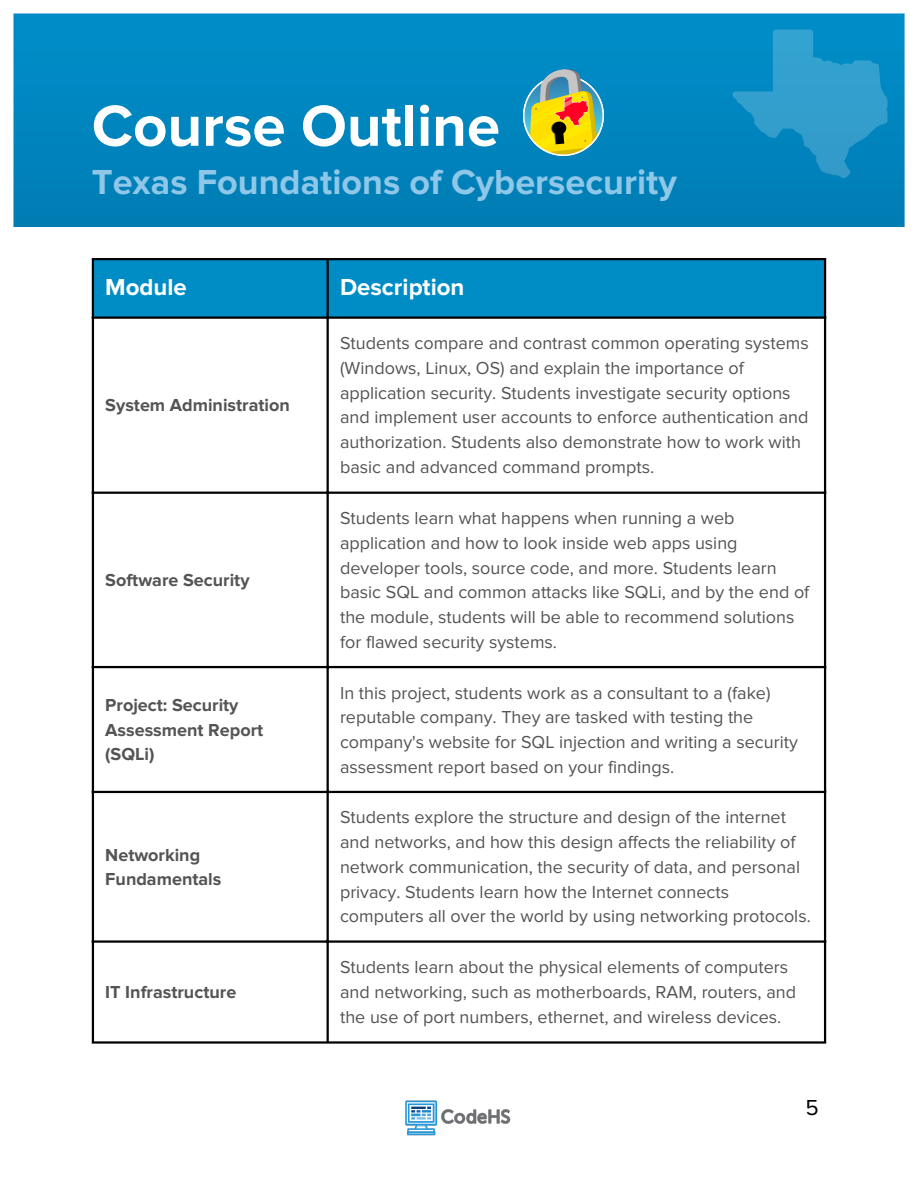
<style>
.page{position:relative;width:918px;height:1188px;background:#fff}
.page>*{position:absolute;margin:0;border:0;box-sizing:border-box;transform-origin:0 0}
.t1{font:700 60px "Proxima Nova";color:#fff}
.t2{font:700 36px "Proxima Nova";color:#8fc7e8}
.t3{font:700 24px "Proxima Nova";color:#fff}
.t4{font:22.5px "Proxima Nova";color:#000}
.t5{font:18px/24.8px "Proxima Nova";color:#545454}
.t6{font:700 18px/24.8px "Proxima Nova";color:#545454}
</style>
<div class="page">
<img style="left:13px;top:13px;width:892px;height:214px">
<svg style="left:732px;top:29px;width:155px;height:149px;background:#1992c6"></svg>
<div style="left:94px;top:260px;width:730px;height:57px;background:#008dc5"></div>
<hr style="left:92px;top:260px;width:2px;height:781px;background:#000">
<hr style="left:327px;top:260px;width:2px;height:781px;background:#000">
<hr style="left:824px;top:260px;width:2px;height:781px;background:#000">
<hr style="left:92px;top:258px;width:734px;height:2px;background:#000">
<hr style="left:92px;top:317px;width:734px;height:2px;background:#000">
<hr style="left:92px;top:492px;width:734px;height:2px;background:#000">
<hr style="left:92px;top:666px;width:734px;height:2px;background:#000">
<hr style="left:92px;top:791px;width:734px;height:2px;background:#000">
<hr style="left:92px;top:940px;width:734px;height:3px;background:#000">
<hr style="left:92px;top:1041px;width:734px;height:3px;background:#000">
<img style="left:405px;top:1100px;width:106px;height:36px">
<img style="left:514px;top:67px;width:98px;height:98px">
<p class="t1" style="left:92px;top:91px;width:410px">Course Outline</p>
<p class="t2" style="left:92px;top:161px;width:587px">Texas Foundations of Cybersecurity</p>
<p class="t3" style="left:105px;top:273px;width:83px">Module</p>
<p class="t3" style="left:340px;top:273px;width:126px">Description</p>
<p class="t6" style="left:105px;top:393px;width:186px">System Administration</p>
<p class="t6" style="left:105px;top:568px;width:146px">Software Security</p>
<p class="t6" style="left:105px;top:693px;width:159px">Project: Security<br>Assessment Report (SQLi)</p>
<p class="t6" style="left:105px;top:843px;width:118px">Networking<br>Fundamentals</p>
<p class="t6" style="left:105px;top:980px;width:133px">IT Infrastructure</p>
<p class="t5" style="left:340px;top:331px;width:470px">Students compare and contrast common operating systems (Windows, Linux, OS) and explain the importance of application security. Students investigate security options and implement user accounts to enforce authentication and authorization. Students also demonstrate how to work with basic and advanced command prompts.</p>
<p class="t5" style="left:340px;top:506px;width:471px">Students learn what happens when running a web application and how to look inside web apps using developer tools, source code, and more. Students learn basic SQL and common attacks like SQLi, and by the end of the module, students will be able to recommend solutions for flawed security systems.</p>
<p class="t5" style="left:340px;top:681px;width:459px">In this project, students work as a consultant to a (fake) reputable company. They are tasked with testing the company's website for SQL injection and writing a security assessment report based on your findings.</p>
<p class="t5" style="left:340px;top:805px;width:472px">Students explore the structure and design of the internet and networks, and how this design affects the reliability of network communication, the security of data, and personal privacy. Students learn how the Internet connects computers all over the world by using networking protocols.</p>
<p class="t5" style="left:340px;top:955px;width:458px">Students learn about the physical elements of computers and networking, such as motherboards, RAM, routers, and the use of port numbers, ethernet, and wireless devices.</p>
<p class="t4" style="left:806px;top:1094px;width:15px">5</p>
</div>
